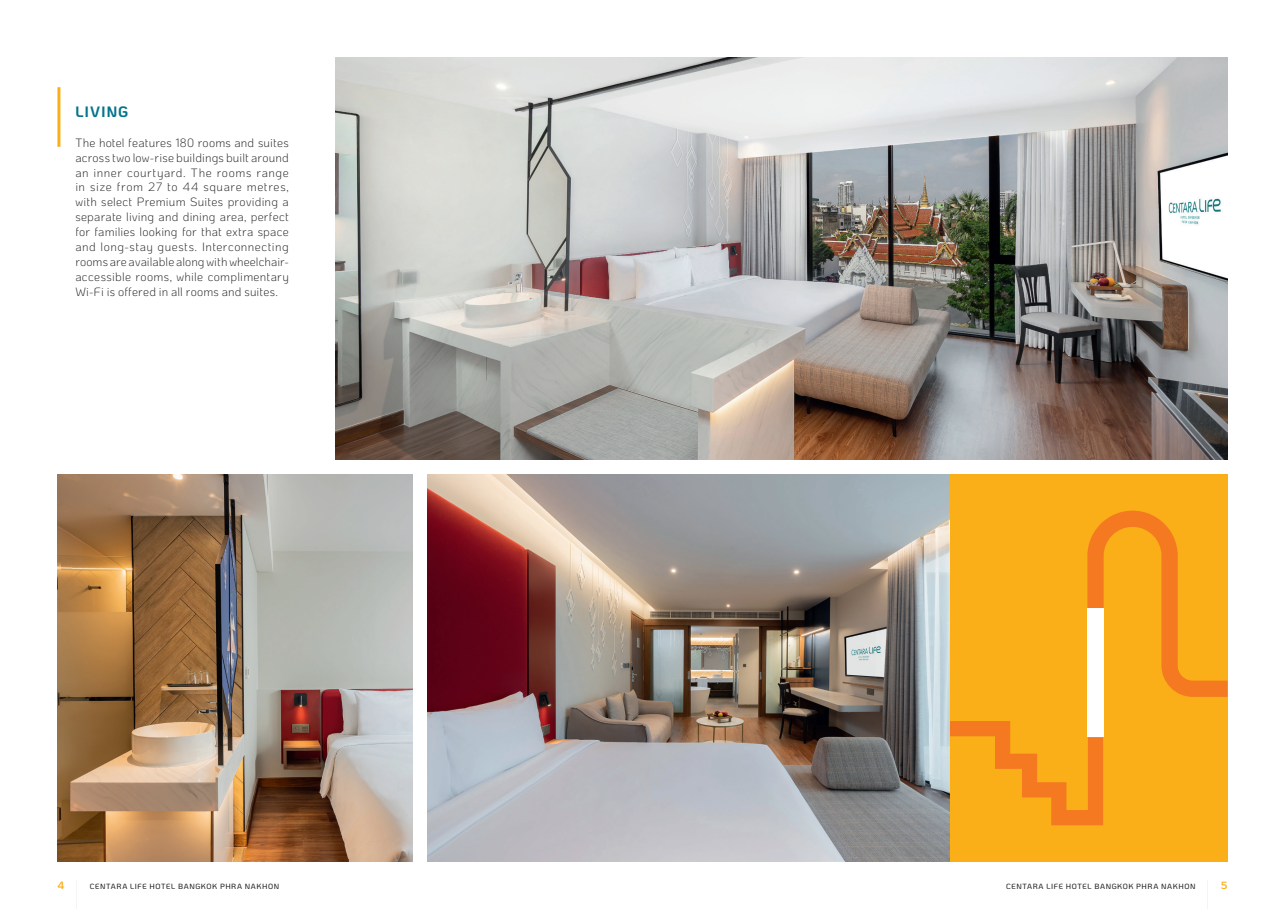
<style>
.page{position:relative;width:1285px;height:919px;background:#fff}
.page>*{position:absolute;margin:0;border:0;box-sizing:border-box;transform-origin:0 0}
.t1{font:700 15px "Ko Ho";letter-spacing:.06em;color:#02758d}
.t2{font:300 12px/14.9px "Ko Ho";letter-spacing:.02em;color:#231f20;text-align:justify}
.t3{font:700 10.5px "Ko Ho";color:#faaf18}
.t4{font:500 7.5px "Ko Ho";letter-spacing:.08em;color:#231f20}
</style>
<div class="page">
<div style="left:949px;top:474px;width:278px;height:387px;background:#faaf18"></div>
<svg style="left:949px;top:721px;width:153px;height:104px"></svg>
<svg style="left:1087px;top:510px;width:140px;height:186px"></svg>
<div style="left:1087px;top:608px;width:16px;height:128px;background:#fff"></div>
<hr style="left:57px;top:87px;width:3px;height:60px;background:#faaf18">
<img style="left:57px;top:474px;width:355px;height:387px">
<img style="left:335px;top:57px;width:892px;height:402px">
<img style="left:427px;top:474px;width:522px;height:387px">
<p class="t1" style="left:75px;top:99px;width:54px">LIVING</p>
<p class="t2" style="left:75px;top:135px;width:215px">The hotel features 180 rooms and suites across two low-rise buildings built around an inner courtyard. The rooms range in size from 27 to 44 square metres, with select Premium Suites providing a separate living and dining area, perfect for families looking for that extra space and long-stay guests. Interconnecting rooms are available along with wheelchair&shy;accessible rooms, while complimentary Wi-Fi is offered in all rooms and suites.</p>
<p class="t3" style="left:57px;top:876px;width:8px">4</p>
<p class="t4" style="left:90px;top:880px;width:191px">CENTARA LIFE HOTEL BANGKOK PHRA NAKHON</p>
<p class="t4" style="left:1005px;top:880px;width:191px">CENTARA LIFE HOTEL BANGKOK PHRA NAKHON</p>
<p class="t3" style="left:1220px;top:876px;width:8px">5</p>
</div>
